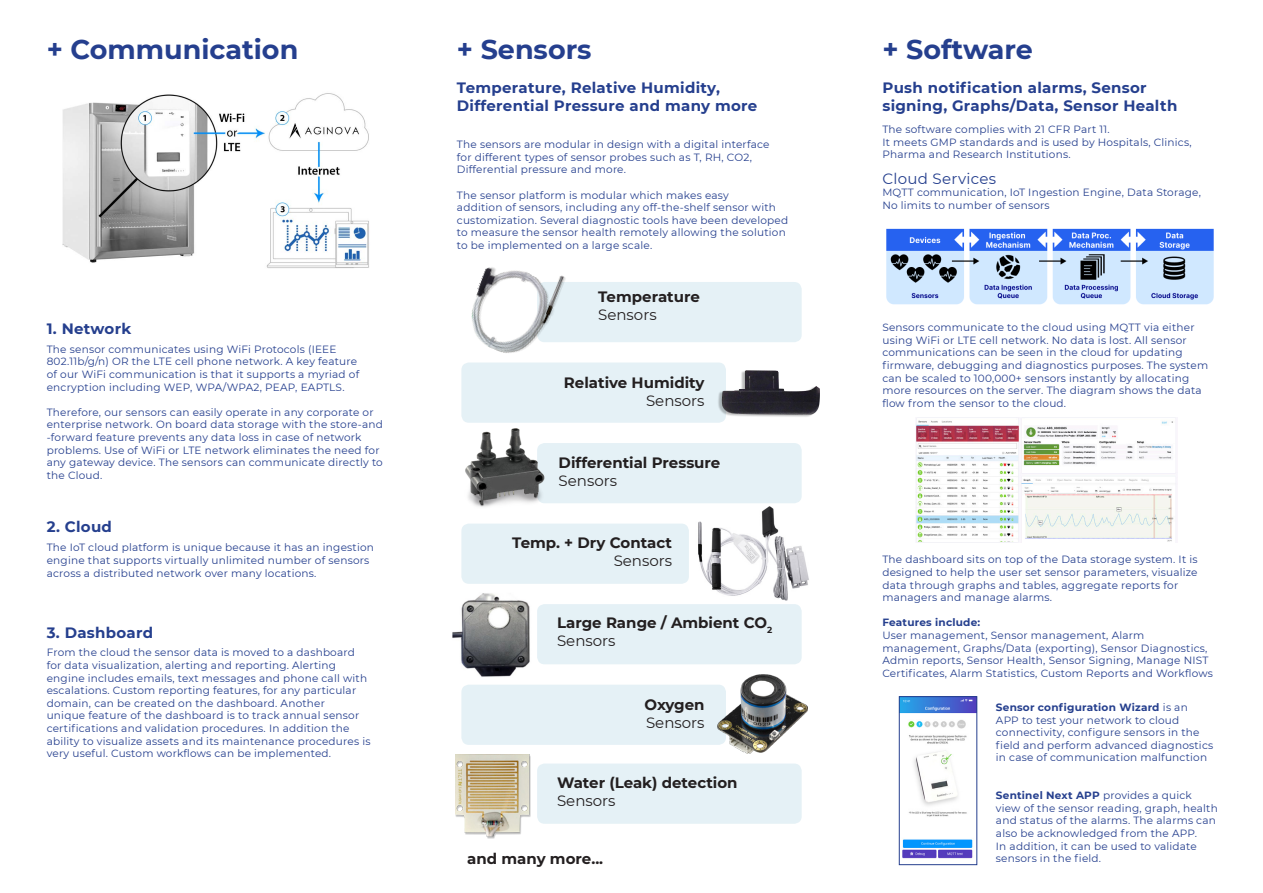
<style>
.page{position:relative;width:1263px;height:893px;background:#fff}
.page>*{position:absolute;margin:0;border:0;box-sizing:border-box;transform-origin:0 0}
.t1{font:700 27px "Montserrat";color:#253f8e}
.t2{font:700 15px/18px "Montserrat";letter-spacing:.02em;color:#253f8e}
.t3{font:700 15px "Montserrat";color:#231f20}
.t4{font:15px "Montserrat";color:#231f20}
.t5{font:15px "Montserrat";letter-spacing:.02em;color:#253f8e}
.t6{font:10.5px/12.6px "Montserrat";letter-spacing:.02em;color:#253f8e}
.t7{font:700 10.5px "Montserrat";letter-spacing:.02em;color:#253f8e}
.s1{font-weight:700}
</style>
<div class="page">
<div style="left:537px;top:282px;width:265px;height:60px;background:#e5f1f6;border-radius:8px"></div>
<div style="left:537px;top:443px;width:265px;height:60px;background:#e5f1f6;border-radius:8px"></div>
<div style="left:537px;top:604px;width:265px;height:60px;background:#e5f1f6;border-radius:8px"></div>
<div style="left:537px;top:763px;width:265px;height:61px;background:#e5f1f6;border-radius:8px"></div>
<div style="left:461px;top:362px;width:265px;height:61px;background:#e5f1f6;border-radius:8px"></div>
<div style="left:461px;top:524px;width:228px;height:60px;background:#e5f1f6;border-radius:8px"></div>
<div style="left:461px;top:685px;width:265px;height:60px;background:#e5f1f6;border-radius:8px"></div>
<img style="left:886px;top:228px;width:328px;height:77px">
<img style="left:901px;top:698px;width:74px;height:161px">
<div style="left:899px;top:696px;width:78px;height:169px;border:1px solid #253f8e"></div>
<img style="left:916px;top:418px;width:261px;height:125px">
<img style="left:718px;top:674px;width:90px;height:79px">
<img style="left:698px;top:506px;width:111px;height:94px">
<img style="left:452px;top:593px;width:78px;height:84px">
<img style="left:718px;top:370px;width:101px;height:47px">
<img style="left:455px;top:755px;width:76px;height:83px">
<img style="left:463px;top:267px;width:107px;height:98px">
<img style="left:465px;top:429px;width:80px;height:78px">
<img style="left:62px;top:93px;width:307px;height:175px">
<p class="t1" style="left:47px;top:30px;width:253px">+ Communication</p>
<p class="t2" style="left:47px;top:319px;width:86px">1. Network</p>
<p class="t6" style="left:47px;top:342px;width:314px">The sensor communicates using WiFi Protocols (IEEE 802.11b/g/n) OR the LTE cell phone network. A key feature of our WiFi communication is that it supports a myriad of encryption including WEP, WPA/WPA2, PEAP, EAPTLS.</p>
<p class="t6" style="left:47px;top:405px;width:338px">Therefore, our sensors can easily operate in any corporate or enterprise network. On board data storage with the store-and -forward feature prevents any data loss in case of network problems. Use of WiFi or LTE network eliminates the need for any gateway device. The sensors can communicate directly to the Cloud.</p>
<p class="t2" style="left:47px;top:517px;width:67px">2. Cloud</p>
<p class="t6" style="left:47px;top:541px;width:329px">The IoT cloud platform is unique because it has an ingestion engine that supports virtually unlimited number of sensors across a distributed network over many locations.</p>
<p class="t2" style="left:47px;top:622px;width:108px">3. Dashboard</p>
<p class="t6" style="left:47px;top:646px;width:325px">From the cloud the sensor data is moved to a dashboard for data visualization, alerting and reporting. Alerting engine includes emails, text messages and phone call with escalations. Custom reporting features, for any particular domain, can be created on the dashboard. Another<br>unique feature of the dashboard is to track annual sensor certifications and validation procedures. In addition the ability to visualize assets and its maintenance procedures is very useful. Custom workflows can be implemented.</p>
<p class="t1" style="left:457px;top:30px;width:136px">+ Sensors</p>
<p class="t1" style="left:882px;top:30px;width:152px">+ Software</p>
<p class="t2" style="left:457px;top:78px;width:302px">Temperature, Relative Humidity,<br>Differential Pressure and many more</p>
<p class="t2" style="left:882px;top:78px;width:297px">Push notification alarms, Sensor signing, Graphs/Data, Sensor Health</p>
<p class="t6" style="left:457px;top:138px;width:314px">The sensors are modular in design with a digital interface for different types of sensor probes such as T, RH, CO2,<br>Differential pressure and more.</p>
<p class="t6" style="left:457px;top:188px;width:333px">The sensor platform is modular which makes easy<br>addition of sensors, including any off-the-shelf sensor with customization. Several diagnostic tools have been developed to measure the sensor health remotely allowing the solution to be implemented on a large scale.</p>
<p class="t3" style="left:598px;top:286px;width:103px">Temperature</p>
<p class="t4" style="left:598px;top:304px;width:60px">Sensors</p>
<p class="t3" style="left:564px;top:372px;width:142px">Relative Humidity</p>
<p class="t4" style="left:646px;top:391px;width:60px">Sensors</p>
<p class="t3" style="left:559px;top:452px;width:163px">Differential Pressure</p>
<p class="t4" style="left:559px;top:471px;width:60px">Sensors</p>
<p class="t3" style="left:512px;top:532px;width:161px">Temp. + Dry Contact</p>
<p class="t4" style="left:614px;top:551px;width:60px">Sensors</p>
<p class="t3" style="left:557px;top:612px;width:217px">Large Range / Ambient CO<sub>2</sub></p>
<p class="t4" style="left:557px;top:631px;width:60px">Sensors</p>
<p class="t3" style="left:645px;top:694px;width:61px">Oxygen</p>
<p class="t4" style="left:646px;top:713px;width:60px">Sensors</p>
<p class="t3" style="left:557px;top:771px;width:182px">Water (Leak) detection</p>
<p class="t4" style="left:557px;top:790px;width:60px">Sensors</p>
<p class="t3" style="left:467px;top:847px;width:137px">and many more...</p>
<p class="t6" style="left:882px;top:123px;width:229px">The software complies with 21 CFR Part 11.</p>
<p class="t6" style="left:882px;top:135px;width:311px">It meets GMP standards and is used by Hospitals, Clinics,<br>Pharma and Research Institutions.</p>
<p class="t5" style="left:882px;top:168px;width:115px">Cloud Services</p>
<p class="t6" style="left:882px;top:186px;width:320px">MQTT communication, IoT Ingestion Engine, Data Storage,</p>
<p class="t6" style="left:882px;top:198px;width:169px">No limits to number of sensors</p>
<p class="t6" style="left:882px;top:321px;width:327px">Sensors communicate to the cloud using MQTT via either using WiFi or LTE cell network. No data is lost. All sensor communications can be seen in the cloud for updating firmware, debugging and diagnostics purposes. The system can be scaled to 100,000+ sensors instantly by allocating more resources on the server. The diagram shows the data flow from the sensor to the cloud.</p>
<p class="t6" style="left:882px;top:553px;width:317px">The dashboard sits on top of the Data storage system. It is designed to help the user set sensor parameters, visualize data through graphs and tables, aggregate reports for managers and manage alarms.</p>
<p class="t7" style="left:882px;top:615px;width:99px">Features include:</p>
<p class="t6" style="left:882px;top:628px;width:332px">User management, Sensor management, Alarm management, Graphs/Data (exporting), Sensor Diagnostics, Admin reports, Sensor Health, Sensor Signing, Manage NIST Certificates, Alarm Statistics, Custom Reports and Workflows</p>
<p class="t6" style="left:996px;top:700px;width:219px"><span class="s1">Sensor configuration Wizard</span> is an APP to test your network to cloud connectivity, configure sensors in the field and perform advanced diagnostics in case of communication malfunction</p>
<p class="t6" style="left:996px;top:789px;width:223px"><span class="s1">Sentinel Next APP</span> provides a quick view of the sensor reading, graph, health and status of the alarms. The alarms can also be acknowledged from the APP.<br>In addition, it can be used to validate sensors in the field.</p>
</div>
